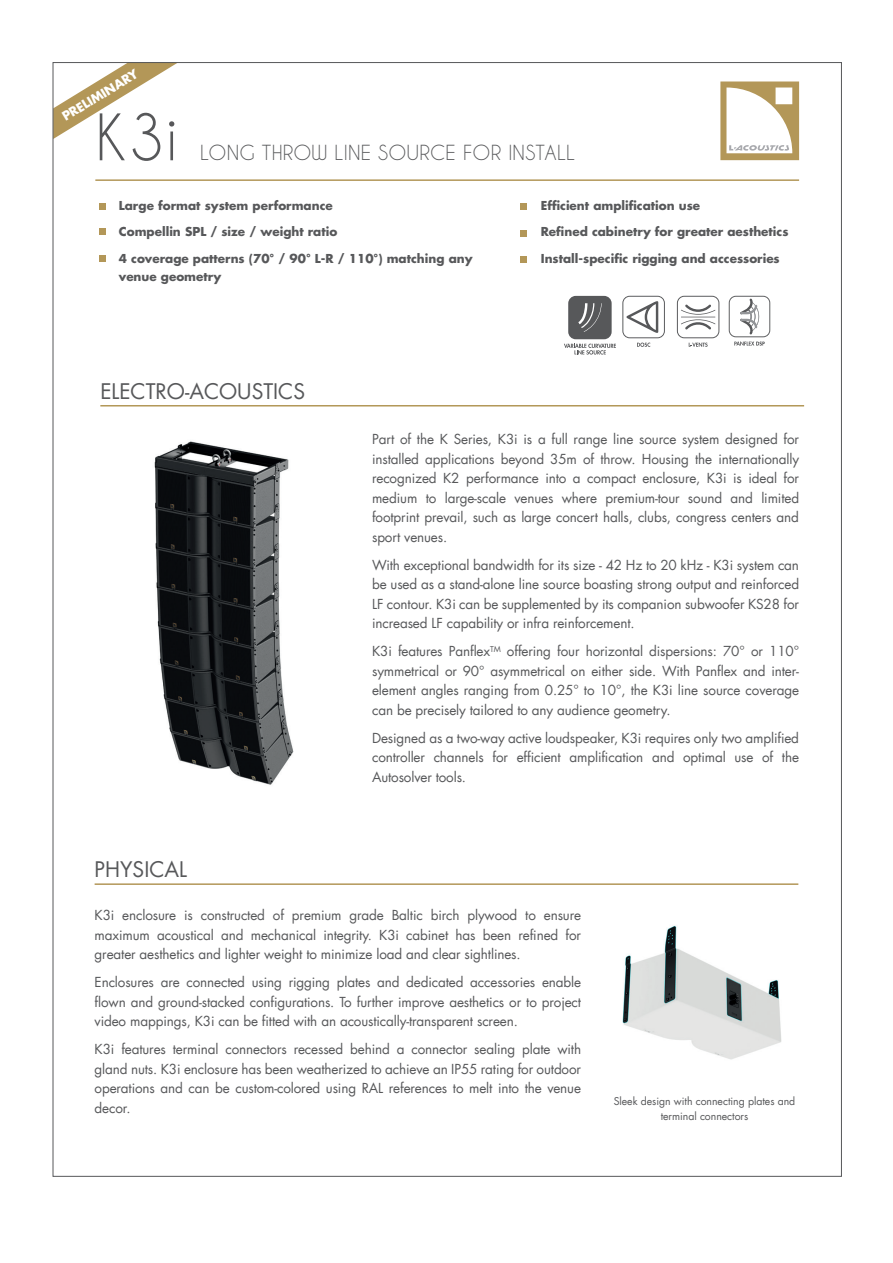
<style>
.page{position:relative;width:893px;height:1263px;background:#fff}
.page>*{position:absolute;margin:0;border:0;box-sizing:border-box;transform-origin:0 0}
.t1{font:60px "Caviar Dreams";color:#57585a}
.t2{font:21px "Futura LT";color:#57585a}
.t3{font:19.5px "Caviar Dreams";letter-spacing:.01em;color:#57585a}
.t4{font:13.5px/19.5px "Futura LT";letter-spacing:-.01em;color:#57585a;text-align:justify}
.t5{font:700 12.3px "Futura Std";color:#fff}
.t6{font:700 12px/18px "Futura Std";color:#57585a}
.t7{font:10.5px/15px "Futura LT";letter-spacing:-.005em;color:#57585a;text-align:center}
</style>
<div class="page">
<hr style="left:95px;top:179px;width:704px;height:2px;background:#b39758">
<svg style="left:720px;top:81px;width:79px;height:79px"></svg>
<hr style="left:100px;top:405px;width:704px;height:1px;background:#b39758">
<hr style="left:95px;top:883px;width:703px;height:2px;background:#b39758">
<svg style="left:55px;top:64px;width:121px;height:74px"></svg>
<svg style="left:622px;top:296px;width:43px;height:51px"></svg>
<svg style="left:677px;top:296px;width:42px;height:51px"></svg>
<svg style="left:564px;top:296px;width:52px;height:59px"></svg>
<svg style="left:729px;top:296px;width:41px;height:50px"></svg>
<img style="left:154px;top:441px;width:140px;height:344px">
<img style="left:622px;top:925px;width:160px;height:135px">
<svg style="left:99px;top:203px;width:6px;height:6px"></svg>
<svg style="left:521px;top:203px;width:6px;height:6px"></svg>
<svg style="left:99px;top:228px;width:6px;height:6px"></svg>
<div style="left:521px;top:230px;width:6px;height:7px;background:#b39758"></div>
<div style="left:99px;top:255px;width:6px;height:7px;background:#b39758"></div>
<div style="left:521px;top:256px;width:6px;height:7px;background:#b39758"></div>
<p class="t5" style="left:59px;top:111px;width:88px;rotate:-32deg">PRELIMINARY</p>
<h1 class="t1" style="left:95px;top:102px;width:84px">K3i</h1>
<h3 class="t3" style="left:200px;top:141px;width:377px">LONG THROW LINE SOURCE FOR INSTALL</h3>
<p class="t6" style="left:119px;top:196px;width:215px">Large format system performance</p>
<p class="t6" style="left:119px;top:222px;width:220px">Compellin SPL / size / weight ratio</p>
<p class="t6" style="left:119px;top:249px;width:355px">4 coverage patterns (70° / 90° L-R / 110°) matching any venue geometry</p>
<h2 class="t2" style="left:100px;top:377px;width:206px">ELECTRO-ACOUSTICS</h2>
<p class="t6" style="left:541px;top:196px;width:161px">Efficient amplification use</p>
<p class="t6" style="left:541px;top:222px;width:249px">Refined cabinetry for greater aesthetics</p>
<p class="t6" style="left:541px;top:249px;width:240px">Install-specific rigging and accessories</p>
<h2 class="t2" style="left:95px;top:856px;width:94px">PHYSICAL</h2>
<p class="t4" style="left:372px;top:429px;width:429px">Part of the K Series, K3i is a full range line source system designed for installed applications beyond 35m of throw. Housing the internationally recognized K2 performance into a compact enclosure, K3i is ideal for medium to large-scale venues where premium-tour sound and limited footprint prevail, such as large concert halls, clubs, congress centers and sport venues.</p>
<p class="t4" style="left:372px;top:555px;width:429px">With exceptional bandwidth for its size - 42 Hz to 20 kHz - K3i system can be used as a stand-alone line source boasting strong output and reinforced LF contour. K3i can be supplemented by its companion subwoofer KS28 for increased LF capability or infra reinforcement.</p>
<p class="t4" style="left:372px;top:641px;width:428px">K3i features Panflex<sup>TM</sup> offering four horizontal dispersions: 70° or 110° symmetrical or 90° asymmetrical on either side. With Panflex and inter&shy;element angles ranging from 0.25° to 10°, the K3i line source coverage can be precisely tailored to any audience geometry.</p>
<p class="t4" style="left:372px;top:728px;width:428px">Designed as a two-way active loudspeaker, K3i requires only two amplified controller channels for efficient amplification and optimal use of the Autosolver tools.</p>
<p class="t4" style="left:95px;top:906px;width:488px">K3i enclosure is constructed of premium grade Baltic birch plywood to ensure maximum acoustical and mechanical integrity. K3i cabinet has been refined for greater aesthetics and lighter weight to minimize load and clear sightlines.</p>
<p class="t4" style="left:95px;top:973px;width:488px">Enclosures are connected using rigging plates and dedicated accessories enable flown and ground-stacked configurations. To further improve aesthetics or to project video mappings, K3i can be fitted with an acoustically-transparent screen.</p>
<p class="t4" style="left:95px;top:1040px;width:488px">K3i features terminal connectors recessed behind a connector sealing plate with gland nuts. K3i enclosure has been weatherized to achieve an IP55 rating for outdoor operations and can be custom-colored using RAL references to melt into the venue decor.</p>
<p class="t7" style="left:614px;top:1094px;width:183px">Sleek design with connecting plates and terminal connectors</p>
</div>
